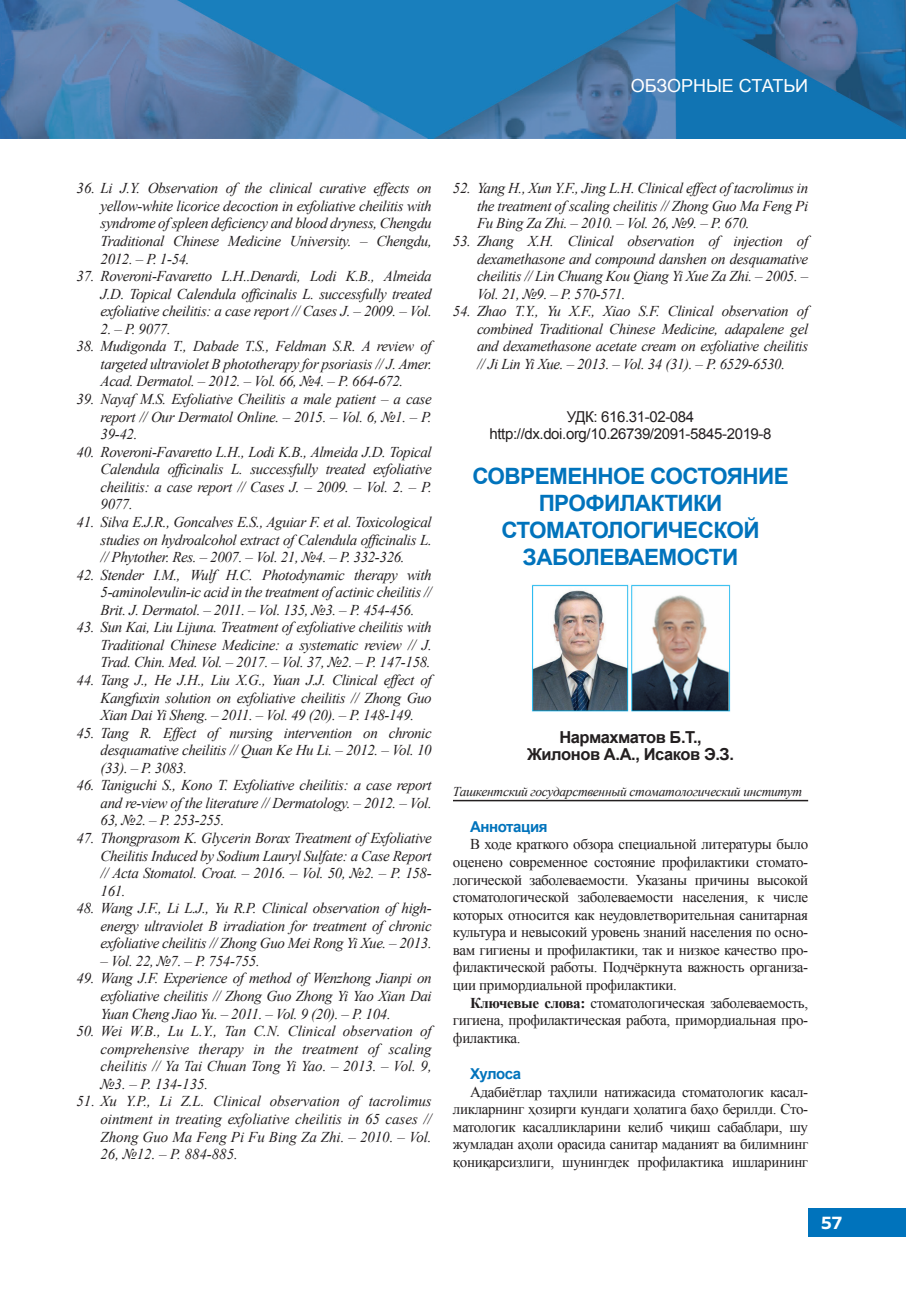
<style>
.page{position:relative;width:906px;height:1289px;background:#fff}
.page>*{position:absolute;margin:0;border:0;box-sizing:border-box;transform-origin:0 0}
.t1{font:700 22.5px/27px "Arial";letter-spacing:-.025em;color:#0073bc;text-align:center}
.t2{font:18px "Arial";color:#fff}
.t3{font:700 18px "Muller";color:#fff}
.t4{font:700 16.5px/17.5px "Arial";letter-spacing:-.025em;color:#231f20;text-align:center}
.t5{font:italic 15px/17.5px "Times New Roman";letter-spacing:-.025em;color:#231f20;text-align:justify}
.t6{font:15px/17.5px "Times New Roman";letter-spacing:-.025em;color:#231f20;text-align:justify}
.t7{font:15px/17.5px "Arial";letter-spacing:-.025em;color:#231f20;text-align:center}
.t8{font:700 15px "Arial";letter-spacing:-.025em;color:#0073bc}
.t9{font:italic 13.5px "Times New Roman";letter-spacing:-.025em;color:#231f20}
.s1{font-weight:700}
</style>
<div class="page">
<img style="left:0;top:0;width:906px;height:138px">
<div style="left:809px;top:1208px;width:97px;height:28px;background:#0073bc"></div>
<hr style="left:453px;top:799px;width:355px;height:2px;background:#231f20">
<img style="left:532px;top:585px;width:199px;height:127px">
<p class="t2" style="left:631px;top:74px;width:179px">ОБЗОРНЫЕ СТАТЬИ</p>
<p class="t5" style="left:101px;top:179px;width:333px;text-indent:-24px">36. Li J.Y. Observation of the clinical curative effects on yellow-white licorice decoction in exfoliative cheilitis with syndrome of spleen deficiency and blood dryness, Chengdu Traditional Chinese Medicine University. – Chengdu, 2012. – P. 1-54.</p>
<p class="t5" style="left:101px;top:267px;width:333px;text-indent:-24px">37. Roveroni-Favaretto L.H..Denardi, Lodi K.B., Almeida J.D. Topical Calendula officinalis L. successfully treated exfoliative cheilitis: a case report // Cases J. – 2009. – Vol.</p>
<p class="t5" style="left:101px;top:320px;width:72px">2. – P. 9077.</p>
<p class="t5" style="left:101px;top:337px;width:333px;text-indent:-24px">38. Mudigonda Т., Dabade T.S., Feldman S.R. A review of targeted ultraviolet B phototherapy for psoriasis // J. Amer.<br>Acad. Dermatol. – 2012. – Vol. 66, №4. – Р. 664-672.</p>
<p class="t5" style="left:101px;top:390px;width:333px;text-indent:-24px">39. Nayaf M.S. Exfoliative Cheilitis a male patient – a case report // Our Dermatol Online. – 2015. – Vol. 6, №1. – P.<br>39-42.</p>
<p class="t5" style="left:101px;top:442px;width:333px;text-indent:-24px">40. Roveroni-Favaretto L.H., Lodi K.B., Almeida J.D. Topical Calendula officinalis L. successfully treated exfoliative cheilitis: a case report // Cases J. – 2009. – Vol. 2. – P.<br>9077.</p>
<p class="t5" style="left:101px;top:513px;width:333px;text-indent:-24px">41. Silva E.J.R., Goncalves E.S., Aguiar F. et al. Toxicological studies on hydroalcohol extract of Calendula officinalis L. // Phytother. Res. – 2007. – Vol. 21, №4. – P. 332-326.</p>
<p class="t5" style="left:101px;top:565px;width:333px;text-indent:-24px">42. Stender I.M., Wulf H.C. Photodynamic therapy with 5-aminolevulin-ic acid in the treatment of actinic cheilitis // Brit. J. Dermatol. – 2011. – Vol. 135, №3. – P. 454-456.</p>
<p class="t5" style="left:101px;top:618px;width:333px;text-indent:-24px">43. Sun Kai, Liu Lijuna. Treatment of exfoliative cheilitis with Traditional Chinese Medicine: a systematic review // J.<br>Trad. Chin. Med. Vol. – 2017. – Vol. 37, №2. – P. 147-158.</p>
<p class="t5" style="left:101px;top:671px;width:333px;text-indent:-24px">44. Tang J., He J.H., Liu X.G., Yuan J.J. Clinical effect of Kangfuxin solution on exfoliative cheilitis // Zhong Guo Xian Dai Yi Sheng. – 2011. – Vol. 49 (20). – P. 148-149.</p>
<p class="t5" style="left:101px;top:723px;width:333px;text-indent:-24px">45. Tang R. Effect of nursing intervention on chronic desquamative cheilitis // Quan Ke Hu Li. – 2012. – Vol. 10 (33). – P. 3083.</p>
<p class="t5" style="left:101px;top:776px;width:333px;text-indent:-24px">46. Taniguchi S., Kono T. Exfoliative cheilitis: a case report and re-view of the literature // Dermatology. – 2012. – Vol.<br>63, №2. – P. 253-255.</p>
<p class="t5" style="left:101px;top:828px;width:333px;text-indent:-24px">47. Thongprasom K. Glycerin Borax Treatment of Exfoliative Cheilitis Induced by Sodium Lauryl Sulfate: a Case Report // Acta Stomatol. Croat. – 2016. – Vol. 50, №2. – P. 158- 161.</p>
<p class="t5" style="left:101px;top:899px;width:333px;text-indent:-24px">48. Wang J.F., Li L.J., Yu R.P. Clinical observation of high&shy;energy ultraviolet B irradiation for treatment of chronic exfoliative cheilitis // Zhong Guo Mei Rong Yi Xue. – 2013.</p>
<p class="t5" style="left:101px;top:951px;width:161px">– Vol. 22, №7. – P. 754-755.</p>
<p class="t5" style="left:101px;top:969px;width:333px;text-indent:-24px">49. Wang J.F. Experience of method of Wenzhong Jianpi on exfoliative cheilitis // Zhong Guo Zhong Yi Yao Xian Dai Yuan Cheng Jiao Yu. – 2011. – Vol. 9 (20). – P. 104.</p>
<p class="t5" style="left:101px;top:1022px;width:333px;text-indent:-24px">50. Wei W.B., Lu L.Y., Tan C.N. Clinical observation of comprehensive therapy in the treatment of scaling cheilitis // Ya Tai Chuan Tong Yi Yao. – 2013. – Vol. 9, №3. – P. 134-135.</p>
<p class="t5" style="left:101px;top:1092px;width:333px;text-indent:-24px">51. Xu Y.P., Li Z.L. Clinical observation of tacrolimus ointment in treating exfoliative cheilitis in 65 cases // Zhong Guo Ma Feng Pi Fu Bing Za Zhi. – 2010. – Vol.<br>26, №12. – P. 884-885.</p>
<p class="t5" style="left:477px;top:179px;width:333px;text-indent:-24px">52. Yang H., Xun Y.F., Jing L.H. Clinical effect of tacrolimus in the treatment of scaling cheilitis // Zhong Guo Ma Feng Pi Fu Bing Za Zhi. – 2010. – Vol. 26, №9. – P. 670.</p>
<p class="t5" style="left:477px;top:232px;width:333px;text-indent:-24px">53. Zhang X.H. Clinical observation of injection of dexamethasone and compound danshen on desquamative cheilitis // Lin Chuang Kou Qiang Yi Xue Za Zhi. – 2005. – Vol. 21, №9. – P. 570-571.</p>
<p class="t5" style="left:477px;top:302px;width:333px;text-indent:-24px">54. Zhao T.Y., Yu X.F., Xiao S.F. Clinical observation of combined Traditional Chinese Medicine, adapalene gel and dexamethasone acetate cream on exfoliative cheilitis // Ji Lin Yi Xue. – 2013. – Vol. 34 (31). – P. 6529-6530.</p>
<p class="t7" style="left:489px;top:408px;width:283px">УДК: 616.31-02-084 http://dx.doi.org/10.26739/2091-5845-2019-8</p>
<h1 class="t1" style="left:472px;top:463px;width:318px">СОВРЕМЕННОЕ СОСТОЯНИЕ<br>ПРОФИЛАКТИКИ<br>СТОМАТОЛОГИЧЕСКОЙ<br>ЗАБОЛЕВАЕМОСТИ</h1>
<p class="t4" style="left:527px;top:728px;width:208px">Нармахматов Б.Т.,<br>Жилонов А.А., Исаков Э.З.</p>
<p class="t9" style="left:453px;top:781px;width:350px">Ташкентский государственный стоматологический институт</p>
<p class="t8" style="left:470px;top:816px;width:79px">Аннотация</p>
<p class="t6" style="left:453px;top:835px;width:357px;text-indent:17px">В ходе краткого обзора специальной литературы было оценено современное состояние профилактики стомато&shy;логической заболеваемости. Указаны причины высокой стоматологической заболеваемости населения, к числе которых относится как неудовлетворительная санитарная культура и невысокий уровень знаний населения по осно&shy;вам гигиены и профилактики, так и низкое качество про&shy;филактической работы. Подчёркнута важность организа&shy;ции примордиальной профилактики.</p>
<p class="t6" style="left:453px;top:993px;width:357px;text-indent:17px"><span class="s1">Ключевые слова:</span> стоматологическая заболеваемость, гигиена, профилактическая работа, примордиальная про&shy;филактика.</p>
<p class="t8" style="left:470px;top:1063px;width:53px">Хулоса</p>
<p class="t6" style="left:453px;top:1082px;width:357px;text-indent:17px">Адабиётлар таҳлили натижасида стоматологик касал&shy;ликларнинг ҳозирги кундаги ҳолатига баҳо берилди. Сто&shy;матологик касалликларини келиб чиқиш сабаблари, шу жумладан аҳоли орасида санитар маданият ва билимнинг қониқарсизлиги, шунингдек профилактика ишларининг</p>
<p class="t3" style="left:821px;top:1211px;width:22px">57</p>
</div>
